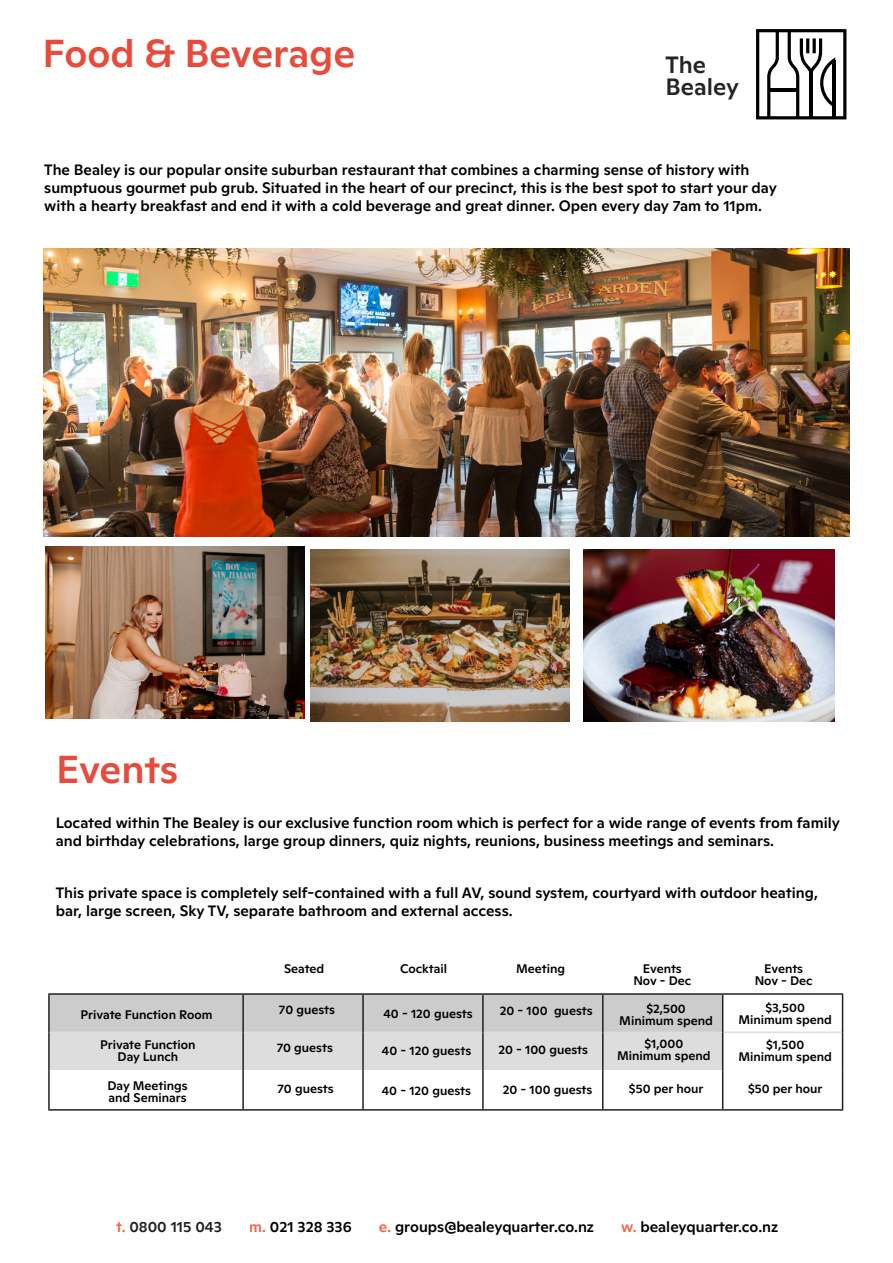
<style>
.page{position:relative;width:893px;height:1263px;background:#fff}
.page>*{position:absolute;margin:0;border:0;box-sizing:border-box;transform-origin:0 0}
.Paragraph_Style1{font:500 38.85px "ABC Ginto Normal";letter-spacing:-.005em;color:#e74b3b}
.Paragraph_Style1-2{font:500 23.55px/21.8px "ABC Ginto Normal";color:#242424}
.Paragraph_Style1-3{font:500 15px/18px "ABC Ginto Normal";color:#000}
.Paragraph_Style1-4{font:500 15px "ABC Ginto Normal";color:#231f20}
.Paragraph_Style19{font:500 12.45px/12px "ABC Ginto Normal";color:#000;text-align:center}
.s1{color:#f26648}
</style>
<div class="page">
<svg style="left:50px;top:995px;width:791px;height:114px"></svg>
<hr style="left:50px;top:1032px;width:192px;height:1px;background:#ddd">
<hr style="left:244px;top:1032px;width:118px;height:1px;background:#ddd">
<hr style="left:364px;top:1032px;width:118px;height:1px;background:#ddd">
<hr style="left:483px;top:1032px;width:119px;height:1px;background:#ddd">
<hr style="left:603px;top:1032px;width:119px;height:1px;background:#ddd">
<hr style="left:723px;top:1032px;width:118px;height:1px;background:#ddd">
<hr style="left:242px;top:995px;width:2px;height:37px;background:#231f20">
<hr style="left:362px;top:995px;width:2px;height:37px;background:#231f20">
<hr style="left:482px;top:995px;width:1px;height:37px;background:#231f20">
<hr style="left:602px;top:995px;width:1px;height:37px;background:#231f20">
<hr style="left:722px;top:995px;width:1px;height:37px;background:#231f20">
<hr style="left:242px;top:1032px;width:2px;height:38px;background:#231f20">
<hr style="left:362px;top:1032px;width:2px;height:38px;background:#231f20">
<hr style="left:482px;top:1032px;width:1px;height:38px;background:#231f20">
<hr style="left:602px;top:1032px;width:1px;height:38px;background:#231f20">
<hr style="left:722px;top:1032px;width:1px;height:38px;background:#231f20">
<hr style="left:242px;top:1070px;width:2px;height:39px;background:#231f20">
<hr style="left:362px;top:1070px;width:2px;height:39px;background:#231f20">
<hr style="left:482px;top:1070px;width:1px;height:39px;background:#231f20">
<hr style="left:602px;top:1070px;width:1px;height:39px;background:#231f20">
<hr style="left:722px;top:1070px;width:1px;height:39px;background:#231f20">
<hr style="left:48px;top:993px;width:195px;height:2px;background:#231f20">
<hr style="left:48px;top:995px;width:2px;height:37px;background:#231f20">
<hr style="left:243px;top:993px;width:120px;height:2px;background:#231f20">
<hr style="left:363px;top:993px;width:120px;height:2px;background:#231f20">
<hr style="left:483px;top:993px;width:119px;height:2px;background:#231f20">
<hr style="left:602px;top:993px;width:120px;height:2px;background:#231f20">
<hr style="left:722px;top:993px;width:121px;height:2px;background:#231f20">
<hr style="left:841px;top:995px;width:2px;height:37px;background:#231f20">
<hr style="left:48px;top:1032px;width:2px;height:38px;background:#231f20">
<hr style="left:841px;top:1032px;width:2px;height:38px;background:#231f20">
<hr style="left:48px;top:1070px;width:2px;height:39px;background:#231f20">
<hr style="left:841px;top:1070px;width:2px;height:39px;background:#231f20">
<hr style="left:48px;top:1109px;width:195px;height:2px;background:#231f20">
<hr style="left:243px;top:1109px;width:120px;height:2px;background:#231f20">
<hr style="left:363px;top:1109px;width:120px;height:2px;background:#231f20">
<hr style="left:483px;top:1109px;width:119px;height:2px;background:#231f20">
<hr style="left:602px;top:1109px;width:120px;height:2px;background:#231f20">
<hr style="left:722px;top:1109px;width:121px;height:2px;background:#231f20">
<img style="left:43px;top:249px;width:806px;height:288px">
<img style="left:583px;top:550px;width:251px;height:172px">
<img style="left:311px;top:550px;width:258px;height:172px">
<img style="left:46px;top:547px;width:258px;height:172px">
<svg style="left:756px;top:29px;width:90px;height:90px"></svg>
<hr style="left:768px;top:88px;width:29px;height:3px;background:#000">
<p class="Paragraph_Style1" style="left:43px;top:29px;width:314px">Food &amp; Beverage</p>
<p class="Paragraph_Style1-2" style="left:665px;top:53px;width:75px">The<br>Bealey</p>
<p class="Paragraph_Style1-3" style="left:44px;top:160px;width:734px">The Bealey is our popular onsite suburban restaurant that combines a charming sense of history with sumptuous gourmet pub grub. Situated in the heart of our precinct, this is the best spot to start your day with a hearty breakfast and end it with a cold beverage and great dinner. Open every day 7am to 11pm.</p>
<p class="Paragraph_Style1" style="left:56px;top:745px;width:123px">Events</p>
<p class="Paragraph_Style1-3" style="left:56px;top:813px;width:785px">Located within The Bealey is our exclusive function room which is perfect for a wide range of events from family and birthday celebrations, large group dinners, quiz nights, reunions, business meetings and seminars.</p>
<p class="Paragraph_Style1-3" style="left:56px;top:884px;width:763px">This private space is completely self-contained with a full AV, sound system, courtyard with outdoor heating, bar, large screen, Sky TV, separate bathroom and external access.</p>
<p class="Paragraph_Style19" style="left:284px;top:963px;width:42px">Seated</p>
<p class="Paragraph_Style19" style="left:400px;top:963px;width:49px">Cocktail</p>
<p class="Paragraph_Style19" style="left:516px;top:963px;width:50px">Meeting</p>
<p class="Paragraph_Style19" style="left:279px;top:1004px;width:58px">70 guests</p>
<p class="Paragraph_Style19" style="left:383px;top:1008px;width:91px">40 - 120 guests</p>
<p class="Paragraph_Style19" style="left:500px;top:1004px;width:94px">20 - 100 guests</p>
<p class="Paragraph_Style19" style="left:498px;top:1043px;width:91px">20 - 100 guests</p>
<p class="Paragraph_Style19" style="left:81px;top:1008px;width:133px">Private Function Room</p>
<p class="Paragraph_Style19" style="left:100px;top:1038px;width:97px">Private Function<br>Day Lunch</p>
<p class="Paragraph_Style19" style="left:107px;top:1079px;width:82px;text-align:left">Day Meetings and Seminars</p>
<p class="Paragraph_Style19" style="left:503px;top:1084px;width:91px">20 - 100 guests</p>
<p class="Paragraph_Style19" style="left:277px;top:1042px;width:58px">70 guests</p>
<p class="Paragraph_Style19" style="left:382px;top:1044px;width:91px">40 - 120 guests</p>
<p class="Paragraph_Style19" style="left:277px;top:1083px;width:58px">70 guests</p>
<p class="Paragraph_Style19" style="left:382px;top:1085px;width:91px">40 - 120 guests</p>
<p class="Paragraph_Style19" style="left:633px;top:963px;width:59px">Events<br>Nov - Dec</p>
<p class="Paragraph_Style19" style="left:619px;top:1002px;width:95px">$2,500<br>Minimum spend</p>
<p class="Paragraph_Style19" style="left:617px;top:1037px;width:95px">$1,000<br>Minimum spend</p>
<p class="Paragraph_Style19" style="left:629px;top:1082px;width:76px">$50 per hour</p>
<p class="Paragraph_Style19" style="left:754px;top:963px;width:59px">Events<br>Nov - Dec</p>
<p class="Paragraph_Style19" style="left:738px;top:1001px;width:95px">$3,500<br>Minimum spend</p>
<p class="Paragraph_Style19" style="left:738px;top:1038px;width:95px">$1,500<br>Minimum spend</p>
<p class="Paragraph_Style19" style="left:748px;top:1082px;width:76px">$50 per hour</p>
<p class="Paragraph_Style1-4" style="left:116px;top:1217px;width:107px"><span class="s1">t.</span> 0800 115 043</p>
<p class="Paragraph_Style1-3" style="left:249px;top:1217px;width:104px"><span class="s1">m.</span> 021 328 336</p>
<p class="Paragraph_Style1-3" style="left:379px;top:1217px;width:217px"><span class="s1">e.</span> groups@bealeyquarter.co.nz</p>
<p class="Paragraph_Style1-3" style="left:621px;top:1217px;width:158px"><span class="s1">w.</span> bealeyquarter.co.nz</p>
</div>
